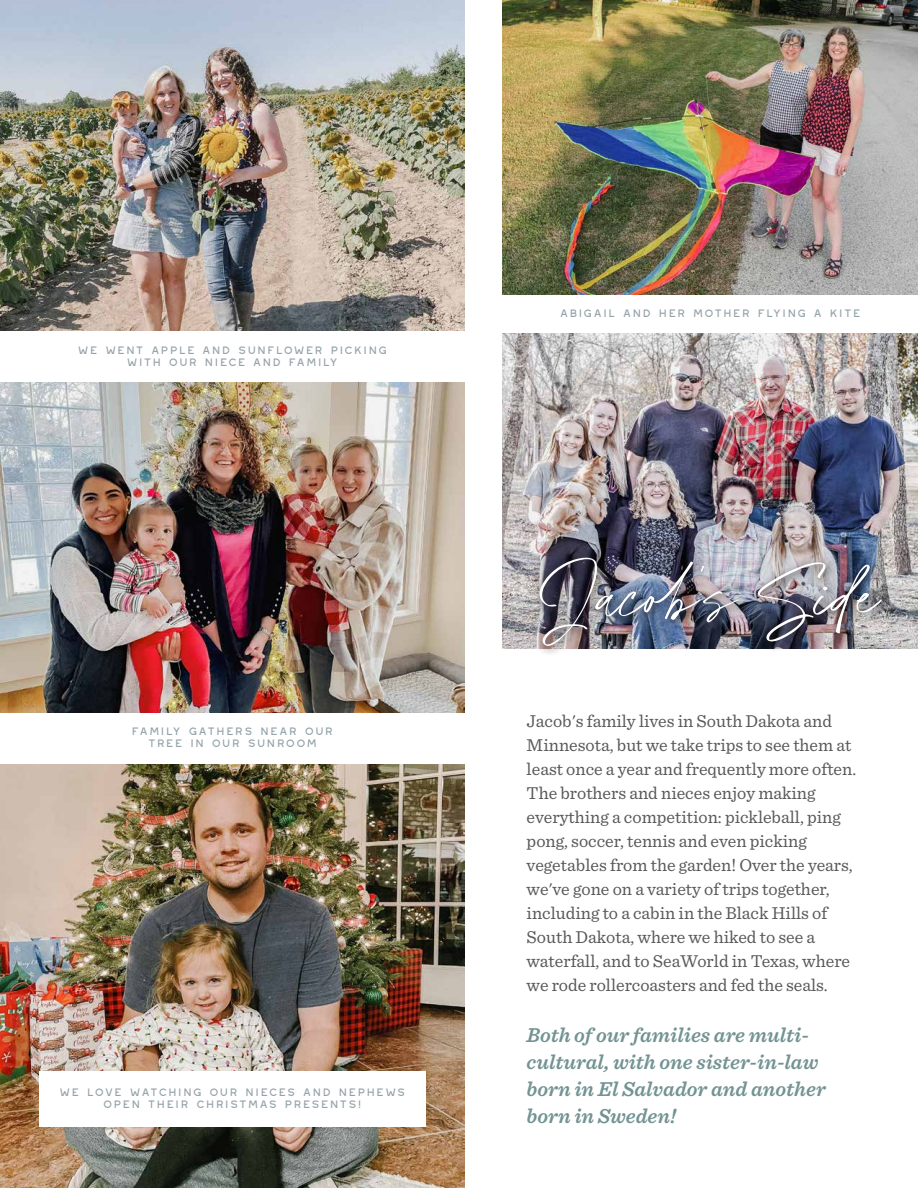
<style>
.page{position:relative;width:918px;height:1188px;background:#fff}
.page>*{position:absolute;margin:0;border:0;box-sizing:border-box;transform-origin:0 0}
.t1{font:54.6px "Haute Couture";color:#fff}
.t2{font:italic 600 21px/27px "Sentinel";color:#739393}
.t3{font:18px/24px "Sentinel";color:#57585a}
.t4{font:200 13.5px/12px "Westmount";color:#94a2a9;text-align:center}
</style>
<div class="page">
<img style="left:0;top:0;width:465px;height:713px">
<img style="left:502px;top:0;width:416px;height:295px">
<img style="left:1px;top:764px;width:464px;height:424px">
<img style="left:0;top:616px;width:1px;height:572px">
<div style="left:0;top:331px;width:465px;height:51px;background:#fff"></div>
<div style="left:0;top:713px;width:465px;height:50px;background:#fff"></div>
<div style="left:39px;top:1071px;width:387px;height:55px;background:#fff"></div>
<img style="left:502px;top:333px;width:416px;height:315px">
<img style="left:533px;top:551px;width:359px;height:103px">
<p class="t4" style="left:77px;top:344px;width:312px">We went apple and sunflower picking with our niece and family</p>
<p class="t4" style="left:131px;top:725px;width:204px">Family gathers near our tree in our sunroom</p>
<p class="t4" style="left:59px;top:1086px;width:349px">We love watching our nieces and nephews open their Christmas presents!</p>
<p class="t4" style="left:559px;top:307px;width:303px">Abigail and her mother flying a kite</p>
<h1 class="t1" style="left:539px;top:581px;width:347px">Jacob's Side</h1>
<p class="t3" style="left:527px;top:708px;width:331px">Jacob's family lives in South Dakota and Minnesota, but we take trips to see them at least once a year and frequently more often.<br>The brothers and nieces enjoy making everything a competition: pickleball, ping pong, soccer, tennis and even picking vegetables from the garden! Over the years, we've gone on a variety of trips together, including to a cabin in the Black Hills of South Dakota, where we hiked to see a waterfall, and to SeaWorld in Texas, where we rode rollercoasters and fed the seals.</p>
<p class="t2" style="left:527px;top:1021px;width:301px">Both of our families are multi&shy;cultural, with one sister-in-law born in El Salvador and another born in Sweden!</p>
</div>
